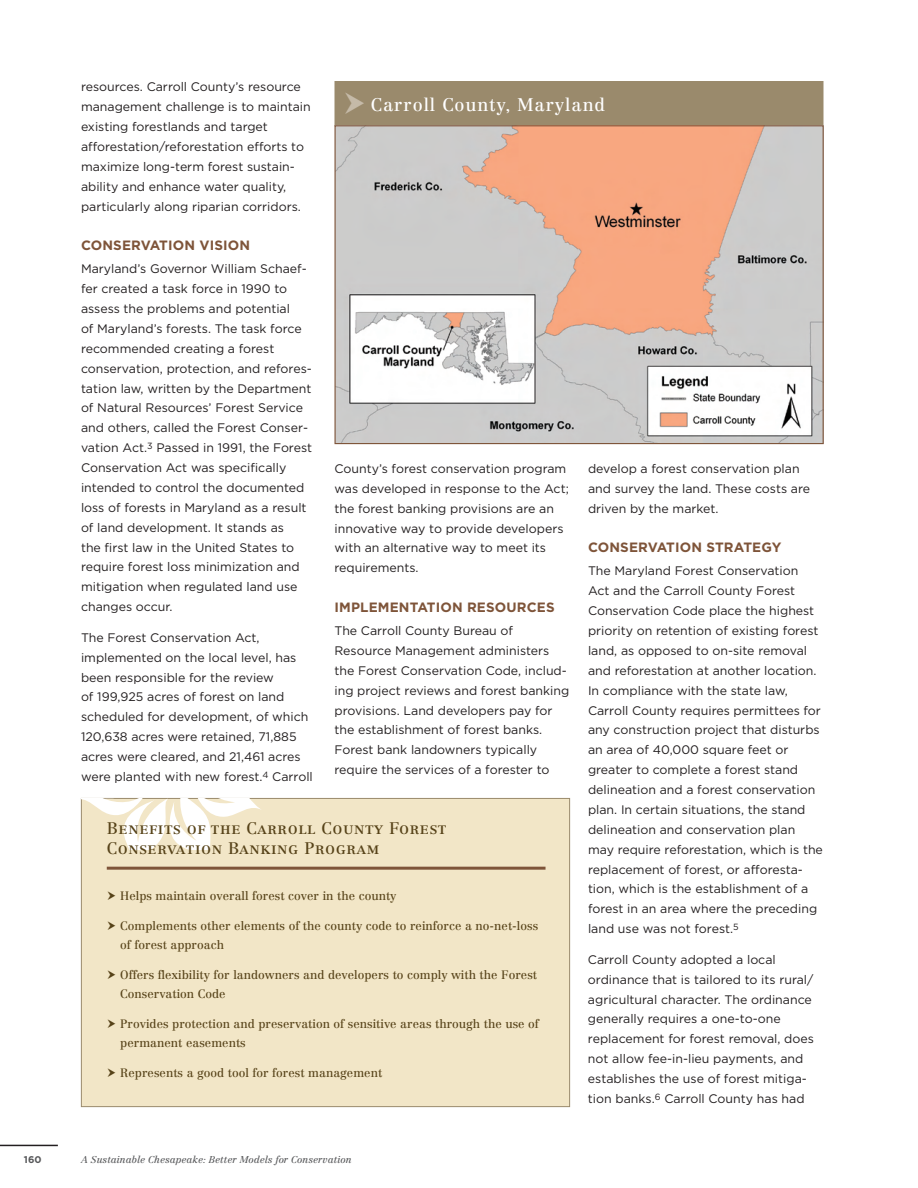
<style>
.page{position:relative;width:918px;height:1188px;background:#fff}
.page>*{position:absolute;margin:0;border:0;box-sizing:border-box;transform-origin:0 0}
.Paragraph_Sub_Sectio{font:18px "Centennial";letter-spacing:.05em;color:#fff}
.SideBar-Header{font:16.5px/19.5px "Centennial Roman SC";letter-spacing:.035em;color:#564218}
.Paragraph_Sub_Titles{font:700 13.5px "Gotham";letter-spacing:.01em;color:#7e5439}
.Paragraph_Style{font:12.3px/19.8px "Gotham";color:#231f20}
.Sidebar-_bullets{font:12px/19px "Centennial";color:#564218}
.Paragraph_Sub_Sectio-2{font:italic 9.75px "Centennial";color:#57585a}
.Paragraph_Sub_Sectio-3{font:700 9.75px "Gotham";color:#57585a}
</style>
<div class="page">
<hr style="left:0;top:1145px;width:58px;height:1px;background:#231f20">
<div style="left:81px;top:798px;width:489px;height:309px;background:#f2e6c7;border:1px solid #9a8a6c"></div>
<svg style="left:82px;top:799px;width:182px;height:50px"></svg>
<hr style="left:107px;top:867px;width:439px;height:3px;background:#7e5439">
<div style="left:334px;top:81px;width:490px;height:45px;background:#9a8a6c"></div>
<img style="left:336px;top:127px;width:486px;height:315px">
<div style="left:334px;top:125px;width:490px;height:319px;border:1px solid #7e5439"></div>
<p class="Paragraph_Style" style="left:81px;top:77px;width:231px">resources. Carroll County’s resource management challenge is to maintain existing forestlands and target afforestation/reforestation efforts to maximize long-term forest sustain&shy;ability and enhance water quality, particularly along riparian corridors.</p>
<p class="Paragraph_Sub_Titles" style="left:81px;top:238px;width:171px">CONSERVATION VISION</p>
<p class="Paragraph_Style" style="left:81px;top:259px;width:233px">Maryland’s Governor William Schaef&shy;fer created a task force in 1990 to assess the problems and potential<br>of Maryland’s forests. The task force recommended creating a forest conservation, protection, and refores&shy;tation law, written by the Department of Natural Resources’ Forest Service and others, called the Forest Conser&shy;vation Act.<sup>3</sup> Passed in 1991, the Forest Conservation Act was specifically intended to control the documented loss of forests in Maryland as a result of land development. It stands as<br>the first law in the United States to require forest loss minimization and mitigation when regulated land use changes occur.</p>
<p class="Paragraph_Style" style="left:81px;top:627px;width:233px">The Forest Conservation Act, implemented on the local level, has been responsible for the review<br>of 199,925 acres of forest on land scheduled for development, of which 120,638 acres were retained, 71,885 acres were cleared, and 21,461 acres were planted with new forest.<sup>4</sup> Carroll</p>
<p class="SideBar-Header" style="left:107px;top:819px;width:341px">Benefits of the Carroll County Forest<br>Conservation Banking Program</p>
<p class="Sidebar-_bullets" style="left:120px;top:886px;width:278px">Helps maintain overall forest cover in the county</p>
<p class="Sidebar-_bullets" style="left:120px;top:916px;width:419px">Complements other elements of the county code to reinforce a no-net-loss of forest approach</p>
<p class="Sidebar-_bullets" style="left:120px;top:965px;width:418px">Offers flexibility for landowners and developers to comply with the Forest<br>Conservation Code</p>
<p class="Sidebar-_bullets" style="left:120px;top:1014px;width:420px">Provides protection and preservation of sensitive areas through the use of permanent easements</p>
<p class="Sidebar-_bullets" style="left:120px;top:1063px;width:264px">Represents a good tool for forest management</p>
<p class="Paragraph_Sub_Sectio" style="left:371px;top:94px;width:236px">Carroll County, Maryland</p>
<p class="Paragraph_Style" style="left:588px;top:458px;width:224px">develop a forest conservation plan and survey the land. These costs are driven by the market.</p>
<p class="Paragraph_Sub_Titles" style="left:588px;top:540px;width:195px">CONSERVATION STRATEGY</p>
<p class="Paragraph_Style" style="left:588px;top:561px;width:236px">The Maryland Forest Conservation Act and the Carroll County Forest Conservation Code place the highest priority on retention of existing forest land, as opposed to on-site removal and reforestation at another location.<br>In compliance with the state law, Carroll County requires permittees for any construction project that disturbs an area of 40,000 square feet or greater to complete a forest stand delineation and a forest conservation plan. In certain situations, the stand delineation and conservation plan may require reforestation, which is the replacement of forest, or afforesta&shy;tion, which is the establishment of a forest in an area where the preceding land use was not forest.<sup>5</sup></p>
<p class="Paragraph_Style" style="left:588px;top:949px;width:227px">Carroll County adopted a local ordinance that is tailored to its rural/ agricultural character. The ordinance generally requires a one-to-one replacement for forest removal, does not allow fee-in-lieu payments, and establishes the use of forest mitiga&shy;tion banks.<sup>6</sup> Carroll County has had</p>
<p class="Paragraph_Style" style="left:334px;top:458px;width:236px">County’s forest conservation program was developed in response to the Act; the forest banking provisions are an innovative way to provide developers with an alternative way to meet its requirements.</p>
<p class="Paragraph_Sub_Titles" style="left:334px;top:599px;width:222px">I MPLEMENTATION RESOURCES</p>
<p class="Paragraph_Style" style="left:334px;top:621px;width:236px">The Carroll County Bureau of Resource Management administers the Forest Conservation Code, includ&shy;ing project reviews and forest banking provisions. Land developers pay for the establishment of forest banks.<br>Forest bank landowners typically require the services of a forester to</p>
<p class="Paragraph_Sub_Sectio-3" style="left:24px;top:1154px;width:19px">160</p>
<p class="Paragraph_Sub_Sectio-2" style="left:81px;top:1153px;width:272px">A Sustainable Chesapeake: Better Models for Conservation</p>
</div>
